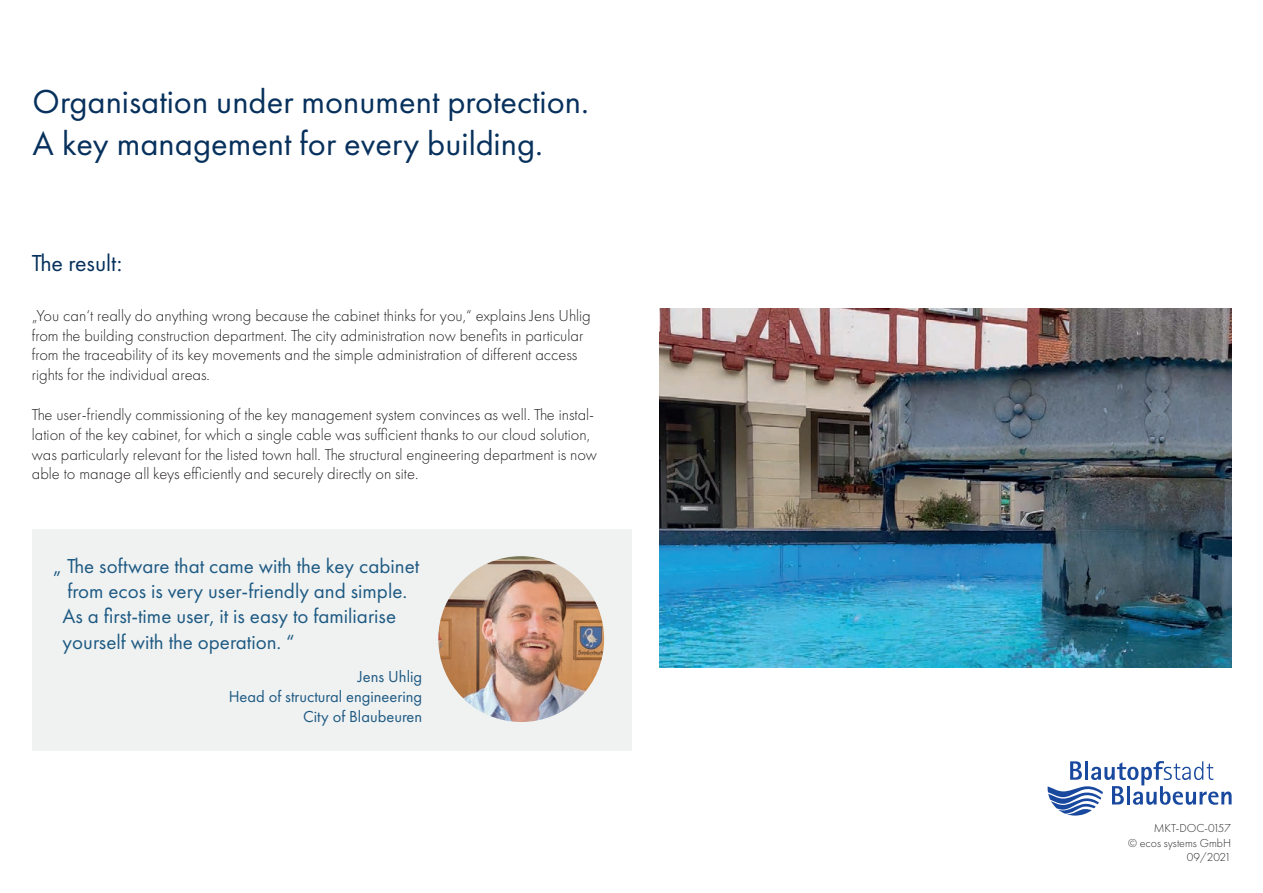
<style>
.page{position:relative;width:1263px;height:893px;background:#fff}
.page>*{position:absolute;margin:0;border:0;box-sizing:border-box;transform-origin:0 0}
.t1{font:34.5px/41.4px "Futura PT";color:#07315c}
.t2{font:24px "Futura PT";color:#07315c}
.t3{font:21px/25.2px "Futura PT";color:#1e5a83}
.t4{font:300 16.5px/19.8px "Futura PT";color:#231f20}
.t5{font:16.5px/19.8px "Futura PT";color:#1e5a83;text-align:right}
.t6{font:300 12px/14.4px "Futura PT";color:#2b292a;text-align:right}
</style>
<div class="page">
<div style="left:32px;top:529px;width:599px;height:221px;background:#f0f2f2"></div>
<img style="left:438px;top:556px;width:166px;height:166px">
<img style="left:659px;top:308px;width:573px;height:360px">
<svg style="left:1047px;top:761px;width:184px;height:55px"></svg>
<h1 class="t1" style="left:33px;top:81px;width:558px">Organisation under monument protection.<br>A key management for every building.</h1>
<h2 class="t2" style="left:32px;top:249px;width:92px">The result:</h2>
<p class="t4" style="left:32px;top:306px;width:560px">„You can‘t really do anything wrong because the cabinet thinks for you,“ explains Jens Uhlig from the building construction department. The city administration now benefits in particular from the traceability of its key movements and the simple administration of different access rights for the individual areas.</p>
<p class="t4" style="left:32px;top:405px;width:567px">The user-friendly commissioning of the key management system convinces as well. The instal&shy;lation of the key cabinet, for which a single cable was sufficient thanks to our cloud solution, was particularly relevant for the listed town hall. The structural engineering department is now able to manage all keys efficiently and securely directly on site.</p>
<p class="t3" style="left:63px;top:553px;width:358px;text-indent:-10px">„ The software that came with the key cabinet from ecos is very user-friendly and simple.<br>As a first-time user, it is easy to familiarise yourself with the operation. “</p>
<p class="t5" style="left:229px;top:667px;width:195px">Jens Uhlig<br>Head of structural engineering<br>City of Blaubeuren</p>
<p class="t6" style="left:1128px;top:821px;width:104px">MKT-DOC-0157<br>© ecos systems GmbH<br>09/2021</p>
</div>
